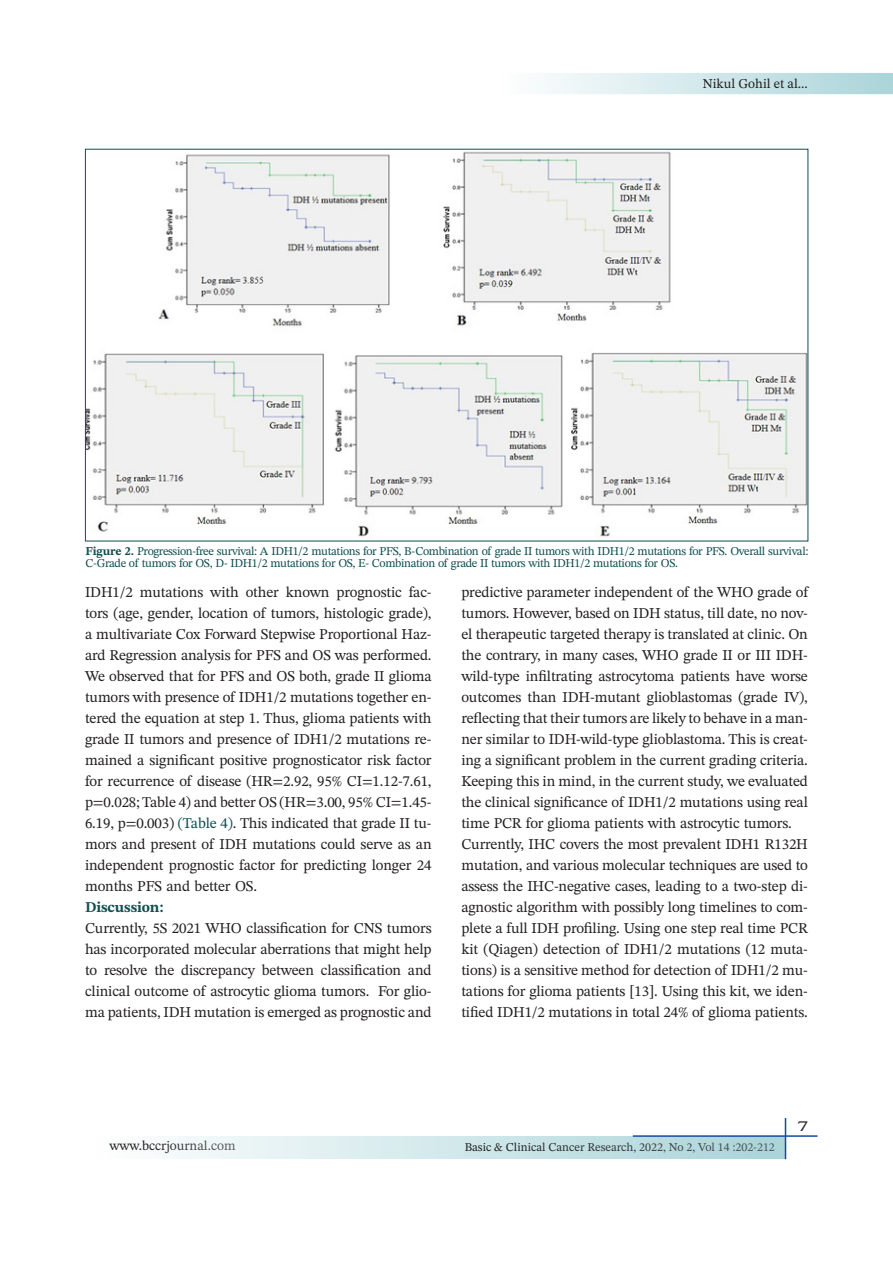
<style>
.page{position:relative;width:893px;height:1263px;background:#fff}
.page>*{position:absolute;margin:0;border:0;box-sizing:border-box;transform-origin:0 0}
.t1{font:15px/21px "STIX Two Text";letter-spacing:-.01em;color:#231f20;text-align:justify}
.t2{font:700 15px "STIX Two Text";letter-spacing:-.01em;color:#0f4e50}
.t3{font:15px "STIX Two Text";letter-spacing:-.01em;color:#231f20;scale:1.5 1}
.t4{font:13.5px "STIX Two Text";color:#231f20}
.t5{font:12px/12px "STIX Two Text";letter-spacing:-.03em;color:#0f4e50}
.t6{font:12px "STIX Two Text";color:#231f20}
.s1{font-weight:700}
.s2{color:#0f4e50}
</style>
<div class="page">
<div style="left:90px;top:1136px;width:695px;height:22px;background:linear-gradient(to right,#fffffe,#a9d4d9)"></div>
<hr style="left:633px;top:1135px;width:184px;height:2px;background:#0d4da1">
<hr style="left:785px;top:1118px;width:1px;height:41px;background:#0d4da1">
<svg style="left:544px;top:73px;width:349px;height:22px;background:#d1e7ea"></svg>
<img style="left:87px;top:151px;width:719px;height:386px">
<p class="t4" style="left:703px;top:74px;width:107px">Nikul Gohil et al...</p>
<p class="t5" style="left:85px;top:545px;width:724px"><span class="s1">Figure 2.</span> Progression-free survival: A IDH1/2 mutations for PFS, B-Combination of grade II tumors with IDH1/2 mutations for PFS. Overall survival:<br>C-Grade of tumors for OS, D- IDH1/2 mutations for OS, E- Combination of grade II tumors with IDH1/2 mutations for OS.</p>
<p class="t1" style="left:85px;top:581px;width:348px">IDH1/2 mutations with other known prognostic fac&shy;tors (age, gender, location of tumors, histologic grade), a multivariate Cox Forward Stepwise Proportional Haz&shy;ard Regression analysis for PFS and OS was performed.<br>We observed that for PFS and OS both, grade II glioma tumors with presence of IDH1/2 mutations together en&shy;tered the equation at step 1. Thus, glioma patients with grade II tumors and presence of IDH1/2 mutations re&shy;mained a significant positive prognosticator risk factor for recurrence of disease (HR=2.92, 95% CI=1.12-7.61, p=0.028; Table 4) and better OS (HR=3.00, 95% CI=1.45- 6.19, p=0.003) <span class="s2">(Table 4)</span>. This indicated that grade II tu&shy;mors and present of IDH mutations could serve as an independent prognostic factor for predicting longer 24 months PFS and better OS.</p>
<p class="t2" style="left:85px;top:896px;width:80px">Discussion:</p>
<p class="t1" style="left:85px;top:917px;width:348px">Currently, 5S 2021 WHO classification for CNS tumors has incorporated molecular aberrations that might help to resolve the discrepancy between classification and clinical outcome of astrocytic glioma tumors. For glio&shy;ma patients, IDH mutation is emerged as prognostic and</p>
<p class="t1" style="left:461px;top:581px;width:348px">predictive parameter independent of the WHO grade of tumors. However, based on IDH status, till date, no nov&shy;el therapeutic targeted therapy is translated at clinic. On the contrary, in many cases, WHO grade II or III IDH&shy;wild-type infiltrating astrocytoma patients have worse outcomes than IDH-mutant glioblastomas (grade IV), reflecting that their tumors are likely to behave in a man&shy;ner similar to IDH-wild-type glioblastoma. This is creat&shy;ing a significant problem in the current grading criteria.<br>Keeping this in mind, in the current study, we evaluated the clinical significance of IDH1/2 mutations using real time PCR for glioma patients with astrocytic tumors.</p>
<p class="t1" style="left:461px;top:833px;width:348px">Currently, IHC covers the most prevalent IDH1 R132H mutation, and various molecular techniques are used to assess the IHC-negative cases, leading to a two-step di&shy;agnostic algorithm with possibly long timelines to com&shy;plete a full IDH profiling. Using one step real time PCR kit (Qiagen) detection of IDH1/2 mutations (12 muta&shy;tions) is a sensitive method for detection of IDH1/2 mu&shy;tations for glioma patients [13]. Using this kit, we iden&shy;tified IDH1/2 mutations in total 24% of glioma patients.</p>
<p class="t4" style="left:109px;top:1136px;width:128px">www.bccrjournal.com</p>
<p class="t6" style="left:465px;top:1139px;width:312px">Basic &amp; Clinical Cancer Research, 2022, No 2, Vol 14 :202-212</p>
<p class="t3" style="left:797px;top:1115px;width:9px">7</p>
</div>
